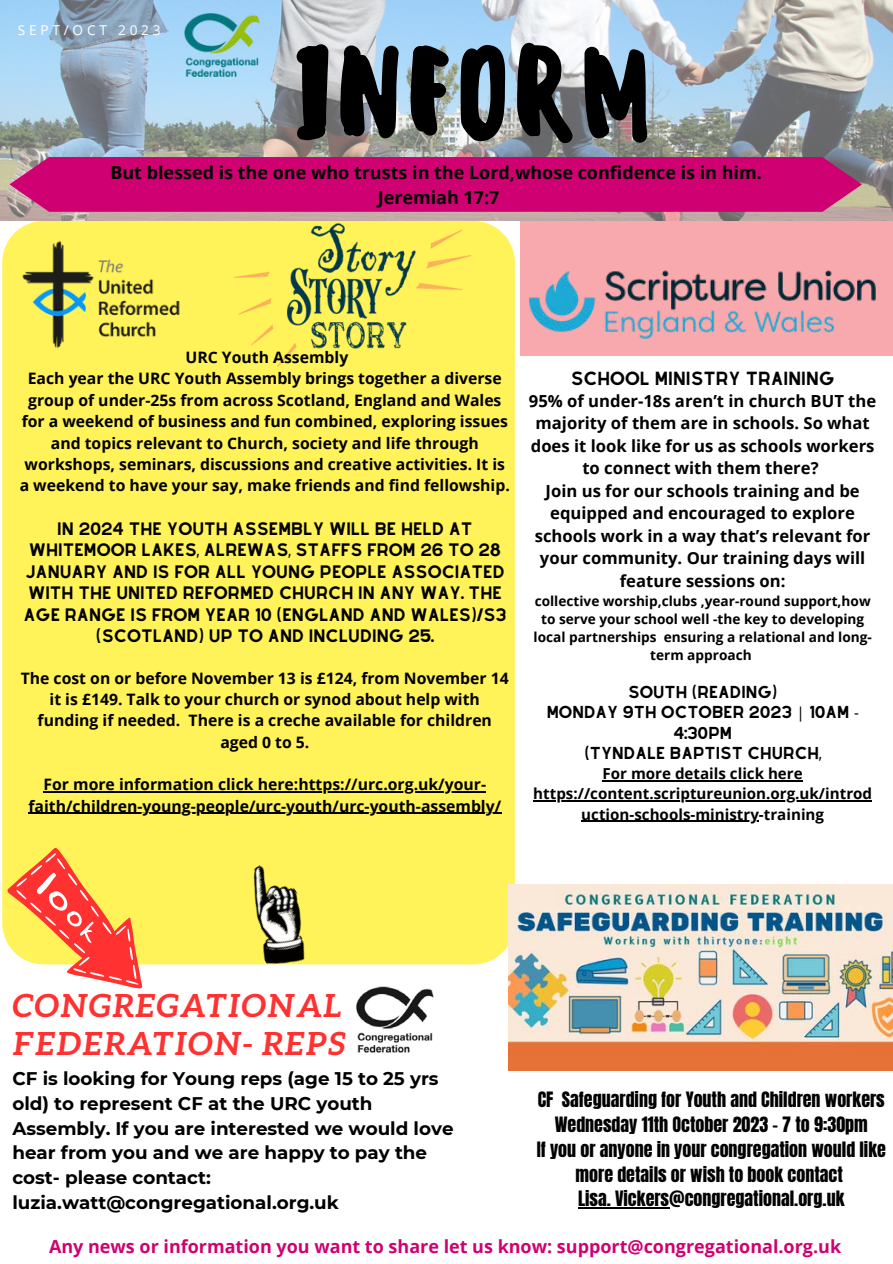
<style>
.page{position:relative;width:893px;height:1264px;background:#fff}
.page>*{position:absolute;margin:0;border:0;box-sizing:border-box;transform-origin:0 0}
.t1{font:500 119.85px "Sensei";color:#000}
.t2{font:italic 700 31.95px "Aleo";letter-spacing:.015em;color:#ff3131}
.t3{font:700 18.3px/24.8px "Montserrat";color:#000}
.t4{font:18px/24.8px "Anton";color:#000;text-align:center}
.t5{font:700 18px "Open Sans";color:#cf0072}
.t6{font:700 18px "Open Sans";color:#000}
.t7{font:700 16.65px/22.5px "Open Sans";color:#000;text-align:center}
.t8{font:16.65px "Alyssum Sans";color:#000}
.t9{font:700 15.75px/21.3px "Open Sans";color:#000;text-align:center}
.t10{font:15.75px/21.3px "Alyssum Sans";color:#000;text-align:center}
.t11{font:700 15.15px/20.2px "Open Sans";color:#000;text-align:center}
.t12{font:15.15px/20.2px "Alyssum Sans";color:#000;text-align:center}
.t13{font:700 13.65px/18px "Open Sans";color:#000;text-align:center}
.t14{font:13.65px "Open Sans";letter-spacing:.28em;color:#fff}
.s1{font-family:"Noto Sans"}
</style>
<div class="page">
<div style="left:519px;top:221px;width:373px;height:134px;background:#f8a9ad"></div>
<div style="left:2px;top:221px;width:513px;height:743px;background:#fff359"></div>
<img style="left:0;top:0;width:892px;height:221px">
<img style="left:185px;top:14px;width:74px;height:63px">
<div style="left:9px;top:157px;width:853px;height:55px;background:#cf0072"></div>
<img style="left:222px;top:212px;width:261px;height:157px">
<img style="left:18px;top:236px;width:166px;height:116px">
<img style="left:509px;top:885px;width:383px;height:185px">
<img style="left:529px;top:270px;width:347px;height:69px">
<img style="left:218px;top:856px;width:112px;height:109px">
<svg style="left:2px;top:837px;width:168px;height:152px"></svg>
<img style="left:356px;top:986px;width:78px;height:66px">
<hr style="left:578px;top:1207px;width:91px;height:1px;background:#000">
<hr style="left:44px;top:791px;width:442px;height:1px;background:#000">
<hr style="left:28px;top:813px;width:473px;height:1px;background:#000">
<hr style="left:602px;top:780px;width:200px;height:1px;background:#000">
<hr style="left:533px;top:800px;width:339px;height:1px;background:#000">
<hr style="left:581px;top:820px;width:178px;height:1px;background:#000">
<p class="t14" style="left:18px;top:21px;width:144px">SEPT/OCT 2023</p>
<p class="t1" style="left:290px;top:22px;width:364px">INFORM</p>
<p class="t6" style="left:110px;top:159px;width:653px">But blessed is the one who trusts in the Lord,whose confidence is in him.</p>
<p class="t6" style="left:378px;top:184px;width:123px">Jeremiah 17:7</p>
<p class="t9" style="left:185px;top:346px;width:164px">URC Youth Assembly</p>
<p class="t9" style="left:20px;top:367px;width:491px">Each year the URC Youth Assembly brings together a diverse group of under-25s from across Scotland, England and Wales for a weekend of business and fun combined, exploring issues and topics relevant to Church, society and life through workshops, seminars, discussions and creative activities. It is a weekend to have your say, make friends and find fellowship.</p>
<p class="t10" style="left:23px;top:518px;width:484px">IN 2024 THE YOUTH ASSEMBLY WILL BE HELD AT WHITEMOOR LAKES, ALREWAS, STAFFS FROM 26 TO 28<br>JANUARY AND IS FOR ALL YOUNG PEOPLE ASSOCIATED WITH THE UNITED REFORMED CHURCH IN ANY WAY. THE AGE RANGE IS FROM YEAR 10 (ENGLAND AND WALES)/S3 (SCOTLAND) UP TO AND INCLUDING 25.</p>
<p class="t9" style="left:21px;top:666px;width:489px">The cost on or before November 13 is £124, from November 14 it is £149. Talk to your church or synod about help with funding if needed. There is a creche available for children aged 0 to 5.</p>
<p class="t9" style="left:28px;top:773px;width:474px">For more information click here:https://urc.org.uk/your&shy;faith/children-young-people/urc-youth/urc-youth-assembly/</p>
<p class="t8" style="left:570px;top:369px;width:265px">SCHOOL MINISTRY TRAINING</p>
<p class="t7" style="left:529px;top:389px;width:349px">95% of under-18s aren’t in church BUT the majority of them are in schools. So what does it look like for us as schools workers to connect with them there?</p>
<p class="t7" style="left:534px;top:479px;width:337px">Join us for our schools training and be equipped and encouraged to explore schools work in a way that’s relevant for your community. Our training days will feature sessions on:</p>
<p class="t13" style="left:533px;top:591px;width:340px">collective worship,clubs ,year-round support,how to serve your school well -the key to developing local partnerships ensuring a relational and long&shy;term approach</p>
<p class="t12" style="left:628px;top:682px;width:151px">SOUTH (READING)</p>
<p class="t12" style="left:546px;top:702px;width:313px">MONDAY 9TH OCTOBER 2023 <span class="s1">|</span> 10AM <span class="s1">-<br></span>4:30PM</p>
<p class="t12" style="left:584px;top:742px;width:238px">(TYNDALE BAPTIST CHURCH,</p>
<p class="t11" style="left:533px;top:763px;width:340px">For more details click here https://content.scriptureunion.org.uk/introd uction-schools-ministry-training</p>
<p class="t2" style="left:12px;top:986px;width:330px">CONGREGATIONAL</p>
<p class="t2" style="left:12px;top:1025px;width:335px">FEDERATION- REPS</p>
<p class="t3" style="left:12px;top:1066px;width:442px">CF is looking for Young reps (age 15 to 25 yrs old) to represent CF at the URC youth Assembly. If you are interested we would love hear from you and we are happy to pay the cost- please contact:</p>
<p class="t3" style="left:12px;top:1189px;width:328px">luzia.watt@congregational.org.uk</p>
<p class="t4" style="left:537px;top:1087px;width:348px">CF Safeguarding for Youth and Children workers</p>
<p class="t4" style="left:554px;top:1112px;width:314px">Wednesday 11th October 2023 - 7 to 9:30pm</p>
<p class="t4" style="left:536px;top:1137px;width:351px">If you or anyone in your congregation would like more details or wish to book contact</p>
<p class="t4" style="left:578px;top:1186px;width:268px">Lisa. Vickers@congregational.org.uk</p>
<p class="t5" style="left:49px;top:1234px;width:793px">Any news or information you want to share let us know: support@congregational.org.uk</p>
</div>
